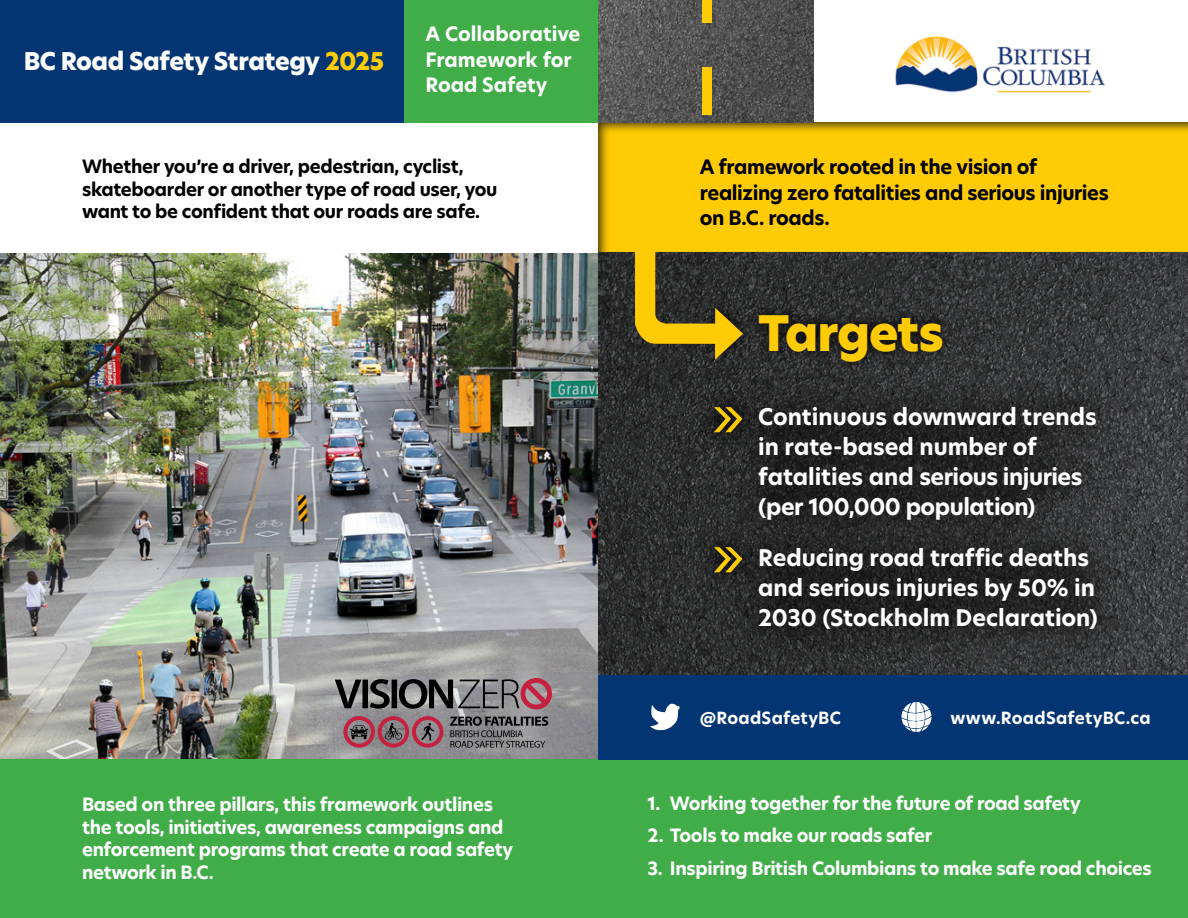
<style>
.page{position:relative;width:1188px;height:918px;background:#fff}
.page>*{position:absolute;margin:0;border:0;box-sizing:border-box;transform-origin:0 0}
.t1{font:800 48px "Hero New";letter-spacing:-.025em;color:#ffcb05}
.t2{font:800 24px "Hero New";letter-spacing:-.02em;color:#fff}
.t3{font:700 22.5px/30px "Hero New";color:#fff}
.t4{font:700 19.5px/25.5px "Hero New";letter-spacing:-.02em;color:#000}
.t5{font:700 19.5px/25.5px "Hero New";color:#fff}
.t6{font:700 18px/22.5px "Hero New";letter-spacing:-.02em;color:#fff}
.t7{font:700 18px/22.5px "Hero New";letter-spacing:-.02em;color:#000}
.t8{font:700 16.5px "Hero New";letter-spacing:.015em;color:#fff}
.s1{color:#ffcb05}
</style>
<div class="page">
<img style="left:0;top:253px;width:598px;height:507px">
<div style="left:584px;top:113px;width:604px;height:507px;background:#000;opacity:.75"></div>
<div style="left:0;top:760px;width:1188px;height:158px;background:#41ad49"></div>
<div style="left:0;top:0;width:599px;height:122px;background:#043573"></div>
<div style="left:404px;top:0;width:194px;height:122px;background:#41ad49"></div>
<img style="left:598px;top:253px;width:590px;height:423px">
<div style="left:725px;top:374px;width:406px;height:289px;background:#000;opacity:.55"></div>
<div style="left:748px;top:302px;width:206px;height:71px;background:#000;opacity:.75"></div>
<div style="left:693px;top:385px;width:71px;height:70px;background:#000;opacity:.75"></div>
<svg style="left:714px;top:407px;width:29px;height:25px"></svg>
<div style="left:693px;top:525px;width:71px;height:70px;background:#000;opacity:.75"></div>
<svg style="left:714px;top:547px;width:29px;height:25px"></svg>
<div style="left:703px;top:297px;width:51px;height:73px;background:#000;opacity:.75"></div>
<svg style="left:635px;top:243px;width:108px;height:117px;background:#7a671e"></svg>
<img style="left:895px;top:36px;width:211px;height:57px">
<img style="left:598px;top:0;width:215px;height:123px">
<div style="left:702px;top:0;width:10px;height:23px;background:#ffcb05"></div>
<div style="left:702px;top:67px;width:10px;height:48px;background:#ffcb05"></div>
<div style="left:598px;top:676px;width:590px;height:84px;background:#043573"></div>
<svg style="left:650px;top:704px;width:30px;height:27px"></svg>
<svg style="left:901px;top:702px;width:31px;height:30px"></svg>
<svg style="left:450px;top:716px;width:98px;height:32px;background:#69696b"></svg>
<svg style="left:343px;top:716px;width:100px;height:32px;background:#915d69"></svg>
<svg style="left:335px;top:678px;width:217px;height:31px;background:#706467"></svg>
<h2 class="t2" style="left:24px;top:44px;width:362px">BC Road Safety Strategy <span class="s1">2025</span></h2>
<p class="t5" style="left:426px;top:22px;width:156px">A Collaborative<br>Framework for<br>Road Safety</p>
<p class="t7" style="left:82px;top:155px;width:417px">Whether you’re a driver, pedestrian, cyclist, skateboarder or another type of road user, you want to be confident that our roads are safe.</p>
<p class="t6" style="left:82px;top:794px;width:433px">Based on three pillars, this framework outlines the tools, initiatives, awareness campaigns and enforcement programs that create a road safety network in B.C.</p>
<p class="t4" style="left:700px;top:154px;width:411px">A framework rooted in the vision of realizing zero fatalities and serious injuries on B.C. roads.</p>
<h1 class="t1" style="left:758px;top:300px;width:187px">Targets</h1>
<p class="t3" style="left:758px;top:402px;width:340px">Continuous downward trends in rate-based number of fatalities and serious injuries (per 100,000 population)</p>
<p class="t3" style="left:758px;top:543px;width:341px">Reducing road traffic deaths and serious injuries by 50% in<br>2030 (Stockholm Declaration)</p>
<p class="t8" style="left:700px;top:706px;width:143px">@RoadSafetyBC</p>
<p class="t8" style="left:950px;top:706px;width:202px">www.RoadSafetyBC.ca</p>
<p class="t6" style="left:647px;top:792px;width:435px">1. Working together for the future of road safety</p>
<p class="t6" style="left:647px;top:825px;width:287px">2. Tools to make our roads safer</p>
<p class="t6" style="left:647px;top:857px;width:506px">3. Inspiring British Columbians to make safe road choices</p>
</div>
